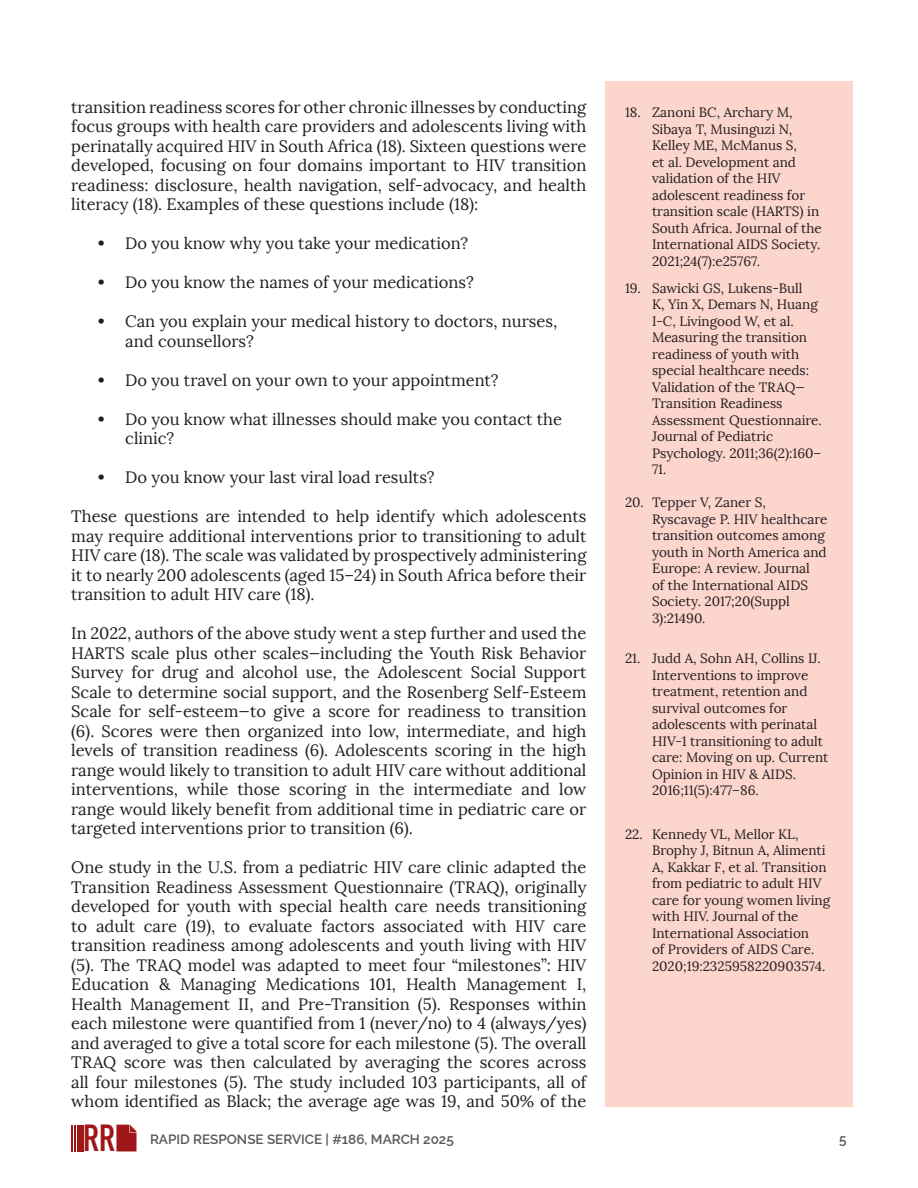
<style>
.page{position:relative;width:918px;height:1188px;background:#fff}
.page>*{position:absolute;margin:0;border:0;box-sizing:border-box;transform-origin:0 0}
.t1{font:700 37.2px "DIN Condensed";color:#a01619}
.body__serif__11pt{font:16.5px/19.5px "Lora";color:#231f20;text-align:justify}
.t2{font:13.5px/16.5px "Lora";color:#231f20}
.t3{font:600 13.5px "Raleway";color:#57585a}
.s1{font-weight:700}
</style>
<div class="page">
<hr style="left:71px;top:1125px;width:2px;height:26px;background:#a01619">
<hr style="left:74px;top:1125px;width:2px;height:26px;background:#a01619">
<hr style="left:77px;top:1125px;width:2px;height:26px;background:#a01619">
<hr style="left:81px;top:1125px;width:3px;height:26px;background:#a01619">
<svg style="left:116px;top:1125px;width:21px;height:26px"></svg>
<div style="left:605px;top:81px;width:248px;height:1026px;background:#fcd5cd"></div>
<p class="body__serif__11pt" style="left:71px;top:97px;width:517px">transition readiness scores for other chronic illnesses by conducting focus groups with health care providers and adolescents living with perinatally acquired HIV in South Africa (18). Sixteen questions were developed, focusing on four domains important to HIV transition readiness: disclosure, health navigation, self-advocacy, and health literacy (18). Examples of these questions include (18):</p>
<p class="body__serif__11pt" style="left:98px;top:234px;width:371px"><span class="s1">•</span> Do you know why you take your medication?</p>
<p class="body__serif__11pt" style="left:98px;top:273px;width:377px"><span class="s1">•</span> Do you know the names of your medications?</p>
<p class="body__serif__11pt" style="left:125px;top:312px;width:434px;text-indent:-27px"><span class="s1">•</span> Can you explain your medical history to doctors, nurses, and counsellors?</p>
<p class="body__serif__11pt" style="left:98px;top:370px;width:402px"><span class="s1">•</span> Do you travel on your own to your appointment?</p>
<p class="body__serif__11pt" style="left:125px;top:409px;width:438px;text-indent:-27px"><span class="s1">•</span> Do you know what illnesses should make you contact the clinic?</p>
<p class="body__serif__11pt" style="left:98px;top:468px;width:338px"><span class="s1">•</span> Do you know your last viral load results?</p>
<p class="body__serif__11pt" style="left:71px;top:507px;width:517px">These questions are intended to help identify which adolescents may require additional interventions prior to transitioning to adult HIV care (18). The scale was validated by prospectively administering it to nearly 200 adolescents (aged 15–24) in South Africa before their transition to adult HIV care (18).</p>
<p class="body__serif__11pt" style="left:71px;top:624px;width:517px">In 2022, authors of the above study went a step further and used the HARTS scale plus other scales—including the Youth Risk Behavior Survey for drug and alcohol use, the Adolescent Social Support Scale to determine social support, and the Rosenberg Self-Esteem Scale for self-esteem—to give a score for readiness to transition (6). Scores were then organized into low, intermediate, and high levels of transition readiness (6). Adolescents scoring in the high range would likely to transition to adult HIV care without additional interventions, while those scoring in the intermediate and low range would likely benefit from additional time in pediatric care or targeted interventions prior to transition (6).</p>
<p class="body__serif__11pt" style="left:71px;top:858px;width:517px">One study in the U.S. from a pediatric HIV care clinic adapted the Transition Readiness Assessment Questionnaire (TRAQ), originally developed for youth with special health care needs transitioning to adult care (19), to evaluate factors associated with HIV care transition readiness among adolescents and youth living with HIV (5). The TRAQ model was adapted to meet four “milestones”: HIV Education &amp; Managing Medications 101, Health Management I, Health Management II, and Pre-Transition (5). Responses within each milestone were quantified from 1 (never/no) to 4 (always/yes) and averaged to give a total score for each milestone (5). The overall TRAQ score was then calculated by averaging the scores across all four milestones (5). The study included 103 participants, all of whom identified as Black; the average age was 19, and 50% of the</p>
<p class="t2" style="left:652px;top:104px;width:171px;text-indent:-27px">18. Zanoni BC, Archary M,<br>Sibaya T, Musinguzi N,<br>Kelley ME, McManus S,<br>et al. Development and validation of the HIV adolescent readiness for transition scale (HARTS) in<br>South Africa. Journal of the<br>International AIDS Society.<br>2021;24(7):e25767.</p>
<p class="t2" style="left:652px;top:280px;width:171px;text-indent:-27px">19. Sawicki GS, Lukens-Bull<br>K, Yin X, Demars N, Huang<br>I-C, Livingood W, et al.<br>Measuring the transition readiness of youth with special healthcare needs:<br>Validation of the TRAQ—<br>Transition Readiness<br>Assessment Questionnaire.<br>Journal of Pediatric<br>Psychology. 2011;36(2):160–<br>71.</p>
<p class="t2" style="left:652px;top:494px;width:177px;text-indent:-27px">20. Tepper V, Zaner S,<br>Ryscavage P. HIV healthcare transition outcomes among youth in North America and<br>Europe: A review. Journal<br>of the International AIDS<br>Society. 2017;20(Suppl<br>3):21490.</p>
<p class="t2" style="left:652px;top:650px;width:178px;text-indent:-27px">21. Judd A, Sohn AH, Collins IJ.<br>Interventions to improve treatment, retention and survival outcomes for adolescents with perinatal<br>HIV-1 transitioning to adult care: Moving on up. Current<br>Opinion in HIV &amp; AIDS.<br>2016;11(5):477–86.</p>
<p class="t2" style="left:652px;top:826px;width:180px;text-indent:-27px">22. Kennedy VL, Mellor KL,<br>Brophy J, Bitnun A, Alimenti<br>A, Kakkar F, et al. Transition from pediatric to adult HIV care for young women living with HIV. Journal of the<br>International Association<br>of Providers of AIDS Care.<br>2020;19:2325958220903574.</p>
<h1 class="t1" style="left:83px;top:1113px;width:33px">RR</h1>
<p class="t3" style="left:150px;top:1128px;width:305px">RAPID RESPONSE SERVICE | #186, MARCH 2025</p>
<p class="t3" style="left:839px;top:1128px;width:9px">5</p>
</div>
